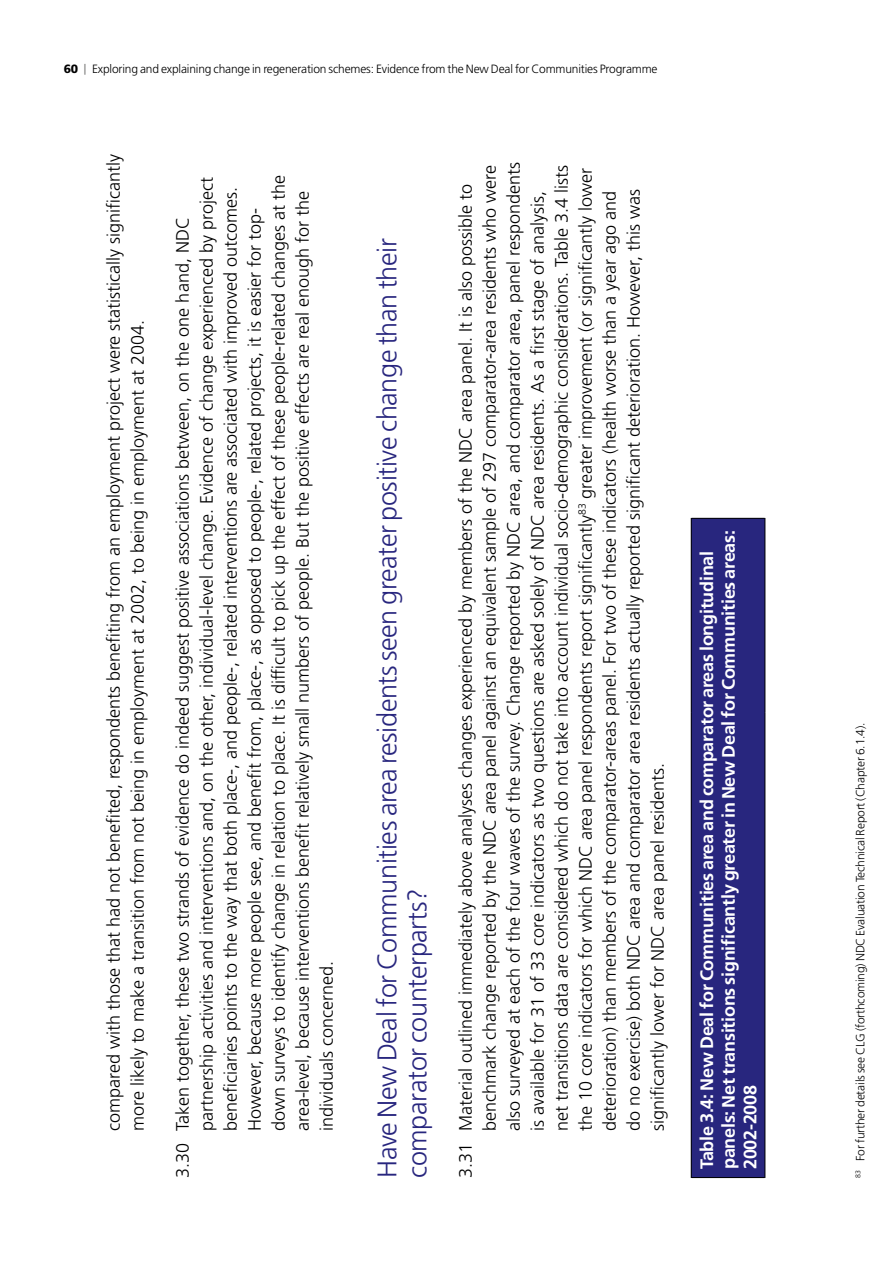
<style>
.page{position:relative;width:893px;height:1263px;background:#fff}
.page>*{position:absolute;margin:0;border:0;box-sizing:border-box;transform-origin:0 0}
.t1{font:300 27px/30px "Frutiger LT Std";letter-spacing:-.015em;color:#28267e}
.t2{font:300 18px/24px "Frutiger LT Std";color:#000}
.t3{font:700 18px/21.6px "Frutiger LT Std";letter-spacing:-.015em;color:#fff}
.t4{font:300 12px "Frutiger LT Std";letter-spacing:-.015em;color:#000}
.s1{font-weight:900}
.s2{font-size:10.8px;color:#565655}
</style>
<div class="page">
<div style="left:691px;top:518px;width:74px;height:659px;background:#28267e"></div>
<hr style="left:765px;top:713px;width:1px;height:465px;background:#000">
<hr style="left:765px;top:518px;width:1px;height:195px;background:#000">
<hr style="left:691px;top:713px;width:1px;height:465px;background:#000">
<hr style="left:692px;top:1177px;width:73px;height:1px;background:#000">
<hr style="left:691px;top:518px;width:1px;height:195px;background:#000">
<hr style="left:692px;top:518px;width:73px;height:1px;background:#000">
<p class="t4" style="left:64px;top:62px;width:595px"><span class="s1">60</span> <span class="s2">|</span> Exploring and explaining change in regeneration schemes: Evidence from the New Deal for Communities Programme</p>
<p class="t2" style="left:102px;top:1131px;width:979px;rotate:-90deg">compared with those that had not benefited, respondents benefiting from an employment project were statistically significantly more likely to make a transition from not being in employment at 2002, to being in employment at 2004.</p>
<p class="t2" style="left:171px;top:1131px;width:957px;text-indent:-47px;rotate:-90deg">3.30 Taken together, these two strands of evidence do indeed suggest positive associations between, on the one hand, NDC partnership activities and interventions and, on the other, individual-level change. Evidence of change experienced by project beneficiaries points to the way that both place-, and people-, related interventions are associated with improved outcomes.<br>However, because more people see, and benefit from, place-, as opposed to people-, related projects, it is easier for top&shy;down surveys to identify change in relation to place. It is difficult to pick up the effect of these people-related changes at the area-level, because interventions benefit relatively small numbers of people. But the positive effects are real enough for the individuals concerned.</p>
<h1 class="t1" style="left:373px;top:1178px;width:941px;rotate:-90deg">Have New Deal for Communities area residents seen greater positive change than their comparator counterparts?</h1>
<p class="t2" style="left:454px;top:1131px;width:971px;text-indent:-47px;rotate:-90deg">3.31 Material outlined immediately above analyses changes experienced by members of the NDC area panel. It is also possible to benchmark change reported by the NDC area panel against an equivalent sample of 297 comparator-area residents who were also surveyed at each of the four waves of the survey. Change reported by NDC area, and comparator area, panel respondents is available for 31 of 33 core indicators as two questions are asked solely of NDC area residents. As a first stage of analysis, net transitions data are considered which do not take into account individual socio-demographic considerations. Table 3.4 lists the 10 core indicators for which NDC area panel respondents report significantly<sup>83</sup> greater improvement (or significantly lower deterioration) than members of the comparator-areas panel. For two of these indicators (health worse than a year ago and<br>do no exercise) both NDC area and comparator area residents actually reported significant deterioration. However, this was significantly lower for NDC area panel residents.</p>
<p class="t3" style="left:696px;top:1169px;width:640px;rotate:-90deg">Table 3.4: New Deal for Communities area and comparator areas longitudinal panels: Net transitions significantly greater in New Deal for Communities areas:<br>2002-2008</p>
<p class="t4" style="left:854px;top:1178px;width:457px;rotate:-90deg"><sup>83</sup> For further details see CLG (forthcoming) NDC Evaluation Technical Report (Chapter 6.1.4).</p>
</div>
